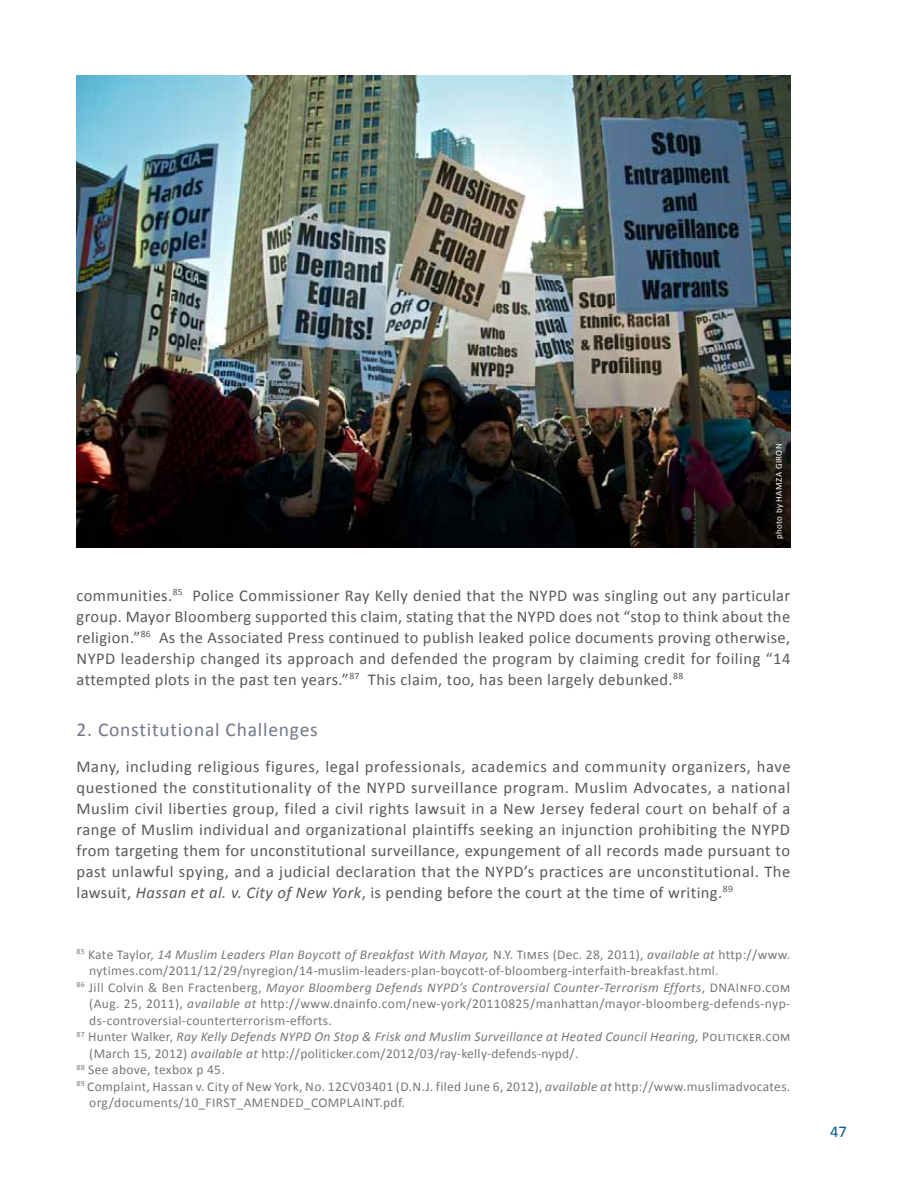
<style>
.page{position:relative;width:918px;height:1188px;background:#fff}
.page>*{position:absolute;margin:0;border:0;box-sizing:border-box;transform-origin:0 0}
.t1{font:19.5px "Calibri";letter-spacing:.04em;color:#73778b}
.t2{font:16.5px/21px "Calibri";letter-spacing:.025em;color:#58595b;text-align:justify}
.t3{font:16.5px "Calibri";color:#035a8d}
.t4{font:13.5px "Calibri";letter-spacing:.025em;color:#77787b}
.t5{font:italic 13.5px "Calibri";letter-spacing:.025em;color:#77787b}
.t6{font:9px "Calibri";letter-spacing:.04em;color:#fff}
.s1{font-style:italic}
.s2{font-style:normal}
</style>
<div class="page">
<img style="left:77px;top:75px;width:714px;height:473px">
<p class="t6" style="left:773px;top:539px;width:97px;rotate:-90deg">photo by HAMZA GIRON</p>
<p class="t2" style="left:77px;top:585px;width:715px">communities.<sup>85</sup> Police Commissioner Ray Kelly denied that the NYPD was singling out any particular group. Mayor Bloomberg supported this claim, stating that the NYPD does not “stop to think about the religion.”<sup>86</sup> As the Associated Press continued to publish leaked police documents proving otherwise, NYPD leadership changed its approach and defended the program by claiming credit for foiling “14 attempted plots in the past ten years.”<sup>87</sup> This claim, too, has been largely debunked.<sup>88</sup></p>
<p class="t1" style="left:77px;top:717px;width:243px">2. Constitutional Challenges</p>
<p class="t2" style="left:77px;top:756px;width:716px">Many, including religious figures, legal professionals, academics and community organizers, have questioned the constitutionality of the NYPD surveillance program. Muslim Advocates, a national Muslim civil liberties group, filed a civil rights lawsuit in a New Jersey federal court on behalf of a range of Muslim individual and organizational plaintiffs seeking an injunction prohibiting the NYPD from targeting them for unconstitutional surveillance, expungement of all records made pursuant to past unlawful spying, and a judicial declaration that the NYPD’s practices are unconstitutional. The lawsuit, <span class="s1">Hassan et al. v. City of New York</span>, is pending before the court at the time of writing.<sup>89</sup></p>
<p class="t5" style="left:77px;top:945px;width:715px"><sup>85</sup> <span class="s2">Kate Taylor,</span> 14 Muslim Leaders Plan Boycott of Breakfast With Mayor, <span class="s2">N.Y. Times (Dec. 28, 2011),</span> available at <span class="s2">http://www.</span></p>
<p class="t4" style="left:89px;top:962px;width:631px">nytimes.com/2011/12/29/nyregion/14-muslim-leaders-plan-boycott-of-bloomberg-interfaith-breakfast.html.</p>
<p class="t5" style="left:77px;top:978px;width:715px"><sup>86</sup> <span class="s2">Jill Colvin &amp; Ben Fractenberg,</span> Mayor Bloomberg Defends NYPD’s Controversial Counter-Terrorism Efforts<span class="s2">, DNAInfo.com</span></p>
<p class="t4" style="left:89px;top:995px;width:703px">(Aug. 25, 2011), <span class="s1">available at</span> http://www.dnainfo.com/new-york/20110825/manhattan/mayor-bloomberg-defends-nyp-</p>
<p class="t4" style="left:89px;top:1012px;width:244px">ds-controversial-counterterrorism-efforts.</p>
<p class="t5" style="left:77px;top:1028px;width:715px"><sup>87</sup> <span class="s2">H unter Walker,</span> Ray Kelly Defends NYPD On Stop &amp; Frisk and Muslim Surveillance at Heated Council Hearing, <span class="s2">Politicker.com</span></p>
<p class="t4" style="left:89px;top:1045px;width:491px">(March 15, 2012) <span class="s1">available at</span> http://politicker.com/2012/03/ray-kelly-defends-nypd/.</p>
<p class="t4" style="left:77px;top:1061px;width:150px"><sup>88</sup> See above, texbox p 45.</p>
<p class="t4" style="left:77px;top:1078px;width:715px"><sup>89</sup> Complaint, H assan v. City of New York, No. 12CV03401 (D.N.J. filed June 6, 2012), <span class="s1">available at</span> http://www.muslimadvocates.</p>
<p class="t4" style="left:89px;top:1094px;width:317px">org/documents/10_FIRST_AMENDED_COMPLAINT.pdf.</p>
<p class="t3" style="left:830px;top:1121px;width:18px">47</p>
</div>
